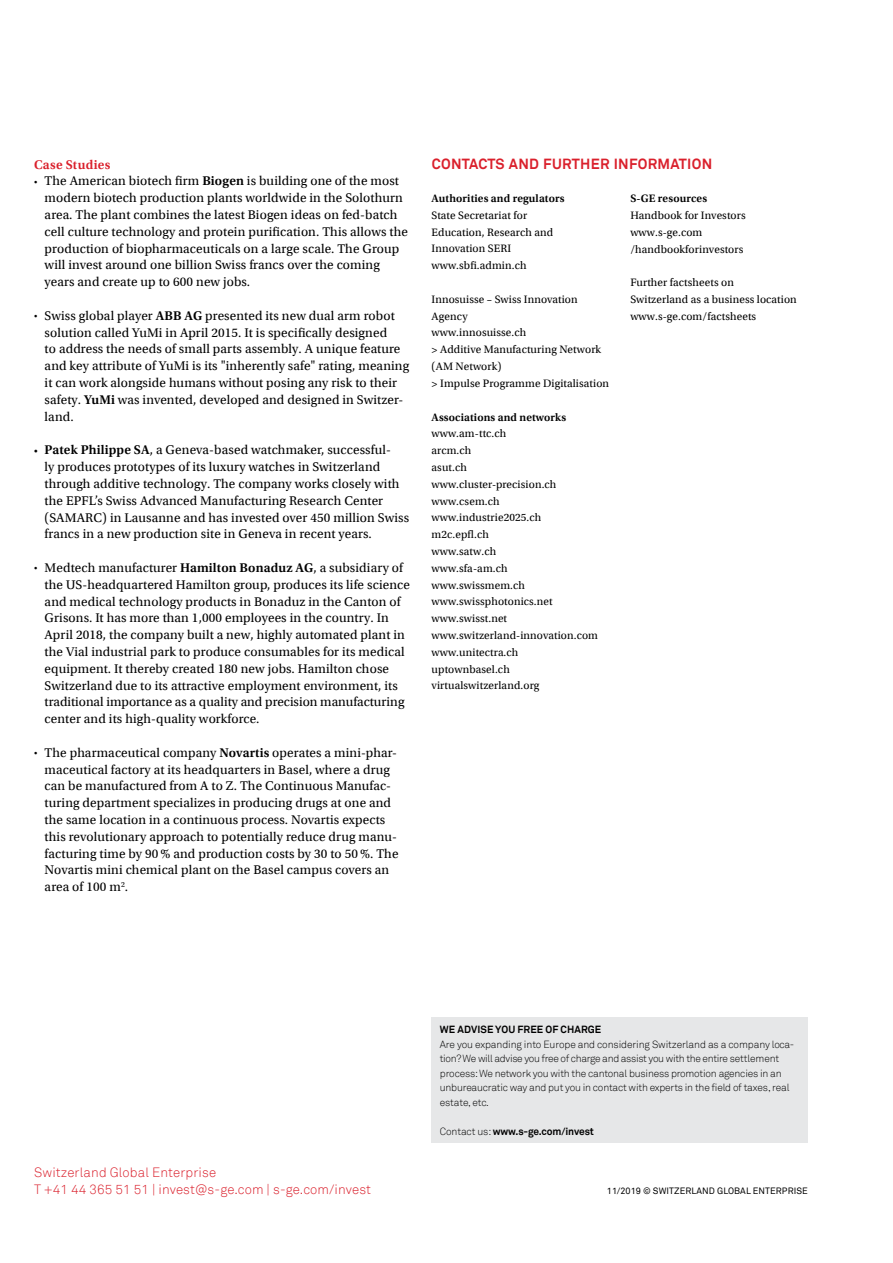
<style>
.page{position:relative;width:893px;height:1263px;background:#fff}
.page>*{position:absolute;margin:0;border:0;box-sizing:border-box;transform-origin:0 0}
.t1{font:14.4px "Akkurat S GE Bold";letter-spacing:.02em;color:#da202c}
.t2{font:13.2px/16.8px "Utopia S GE Regular";letter-spacing:.01em;color:#000}
.t3{font:13.2px/16.8px "Akkurat S GE Light";letter-spacing:.01em;color:#da202c}
.t4{font:13.2px "Utopia S GE Semibold";letter-spacing:.025em;color:#da202c}
.t5{font:11.25px/16.8px "Utopia S GE Regular";letter-spacing:.01em;color:#000}
.t6{font:11.25px "Utopia S GE Semibold";letter-spacing:.01em;color:#000}
.t7{font:10.2px/14.5px "Akkurat S GE Light";letter-spacing:-.02em;color:#000}
.t8{font:10.2px "Akkurat S GE Bold";letter-spacing:-.01em;color:#000}
.t9{font:10.2px "Akkurat S GE Bold";letter-spacing:.01em;color:#000}
.t10{font:9px "Akkurat S GE Regular";letter-spacing:.01em;color:#000}
.s1{font-size:8.25px}
.s2{font-family:"Utopia S GE Semibold"}
.s3{font-family:"Utopia S GE Semibold";font-size:8.25px}
.s4{font-family:"Akkurat S GE Light"}
</style>
<div class="page">
<div style="left:432px;top:1017px;width:376px;height:126px;background:#e6e7e8"></div>
<p class="t4" style="left:34px;top:155px;width:78px">Case Studies</p>
<p class="t2" style="left:45px;top:172px;width:365px;text-indent:-11px"><span class="s1">•</span> The American biotech firm <span class="s2">Biogen</span> is building one of the most modern biotech production plants worldwide in the Solothurn area. The plant combines the latest Biogen ideas on fed-batch cell culture technology and protein purification. This allows the production of biopharmaceuticals on a large scale. The Group will invest around one billion Swiss francs over the coming years and create up to 600 new jobs.</p>
<p class="t2" style="left:45px;top:306px;width:366px;text-indent:-11px"><span class="s1">•</span> Swiss global player <span class="s2">ABB AG</span> presented its new dual arm robot solution called YuMi in April 2015. It is specifically designed<br>to address the needs of small parts assembly. A unique feature and key attribute of YuMi is its "inherently safe" rating, meaning it can work alongside humans without posing any risk to their safety. <span class="s2">YuMi</span> was invented, developed and designed in Switzer&shy;land.</p>
<p class="t2" style="left:45px;top:441px;width:366px;text-indent:-11px"><span class="s3">•</span> <span class="s2">Patek Philippe SA</span>, a Geneva-based watchmaker, successful-<br>ly produces prototypes of its luxury watches in Switzerland through additive technology. The company works closely with the EPFL’s Swiss Advanced Manufacturing Research Center (SAMARC) in Lausanne and has invested over 450 million Swiss francs in a new production site in Geneva in recent years.</p>
<p class="t2" style="left:45px;top:558px;width:367px;text-indent:-11px"><span class="s1">•</span> Medtech manufacturer <span class="s2">Hamilton Bonaduz AG</span>, a subsidiary of the US-headquartered Hamilton group, produces its life science and medical technology products in Bonaduz in the Canton of Grisons. It has more than 1,000 employees in the country. In April 2018, the company built a new, highly automated plant in the Vial industrial park to produce consumables for its medical equipment. It thereby created 180 new jobs. Hamilton chose Switzerland due to its attractive employment environment, its traditional importance as a quality and precision manufacturing center and its high-quality workforce.</p>
<p class="t2" style="left:45px;top:743px;width:355px;text-indent:-11px"><span class="s1">•</span> The pharmaceutical company <span class="s2">Novartis</span> operates a mini-phar&shy;maceutical factory at its headquarters in Basel, where a drug can be manufactured from A to Z. The Continuous Manufac&shy;turing department specializes in producing drugs at one and the same location in a continuous process. Novartis expects this revolutionary approach to potentially reduce drug manu&shy;facturing time by 90% and production costs by 30 to 50%. The Novartis mini chemical plant on the Basel campus covers an area of 100 m<sup>2</sup>.</p>
<p class="t1" style="left:432px;top:153px;width:282px">CONTACTS AND FURTHER INFORMATION</p>
<p class="t6" style="left:432px;top:190px;width:134px">Authorities and regulators</p>
<p class="t5" style="left:432px;top:206px;width:123px">State Secretariat for<br>Education, Research and<br>Innovation SERI www.sbfi.admin.ch</p>
<p class="t5" style="left:432px;top:290px;width:179px">Innosuisse – Swiss Innovation<br>Agency<br>www.innosuisse.ch<br>&gt; Additive Manufacturing Network (AM Network)<br>&gt; Impulse Programme Digitalisation</p>
<p class="t6" style="left:432px;top:409px;width:136px">Associations and networks</p>
<p class="t5" style="left:432px;top:425px;width:168px">www.am-ttc.ch<br>arcm.ch<br>asut.ch<br>www.cluster-precision.ch www.csem.ch www.industrie2025.ch m2c.epfl.ch<br>www.satw.ch<br>www.sfa-am.ch www.swissmem.ch www.swissphotonics.net www.swisst.net www.switzerland-innovation.com www.unitectra.ch uptownbasel.ch virtualswitzerland.org</p>
<p class="t6" style="left:630px;top:190px;width:78px">S-GE resources</p>
<p class="t5" style="left:630px;top:206px;width:117px">Handbook for Investors www.s-ge.com /handbookforinvestors</p>
<p class="t5" style="left:630px;top:273px;width:168px">Further factsheets on<br>Switzerland as a business location www.s-ge.com/factsheets</p>
<p class="t3" style="left:34px;top:1163px;width:339px">Switzerland Global Enterprise<br>T +41 44 365 51 51 | invest@s-ge.com | s-ge.com/invest</p>
<p class="t9" style="left:440px;top:1022px;width:163px">WE ADVISE YOU FREE OF CHARGE</p>
<p class="t7" style="left:440px;top:1036px;width:356px">Are you expanding into Europe and considering Switzerland as a company loca&shy;tion? We will advise you free of charge and assist you with the entire settlement process: We network you with the cantonal business promotion agencies in an unbureaucratic way and put you in contact with experts in the field of taxes, real estate, etc.</p>
<p class="t8" style="left:440px;top:1124px;width:156px"><span class="s4">Contact us:</span> www.s-ge.com/invest</p>
<p class="t10" style="left:607px;top:1184px;width:202px">11/2019 © SWITZERLAND GLOBAL ENTERPRISE</p>
</div>
